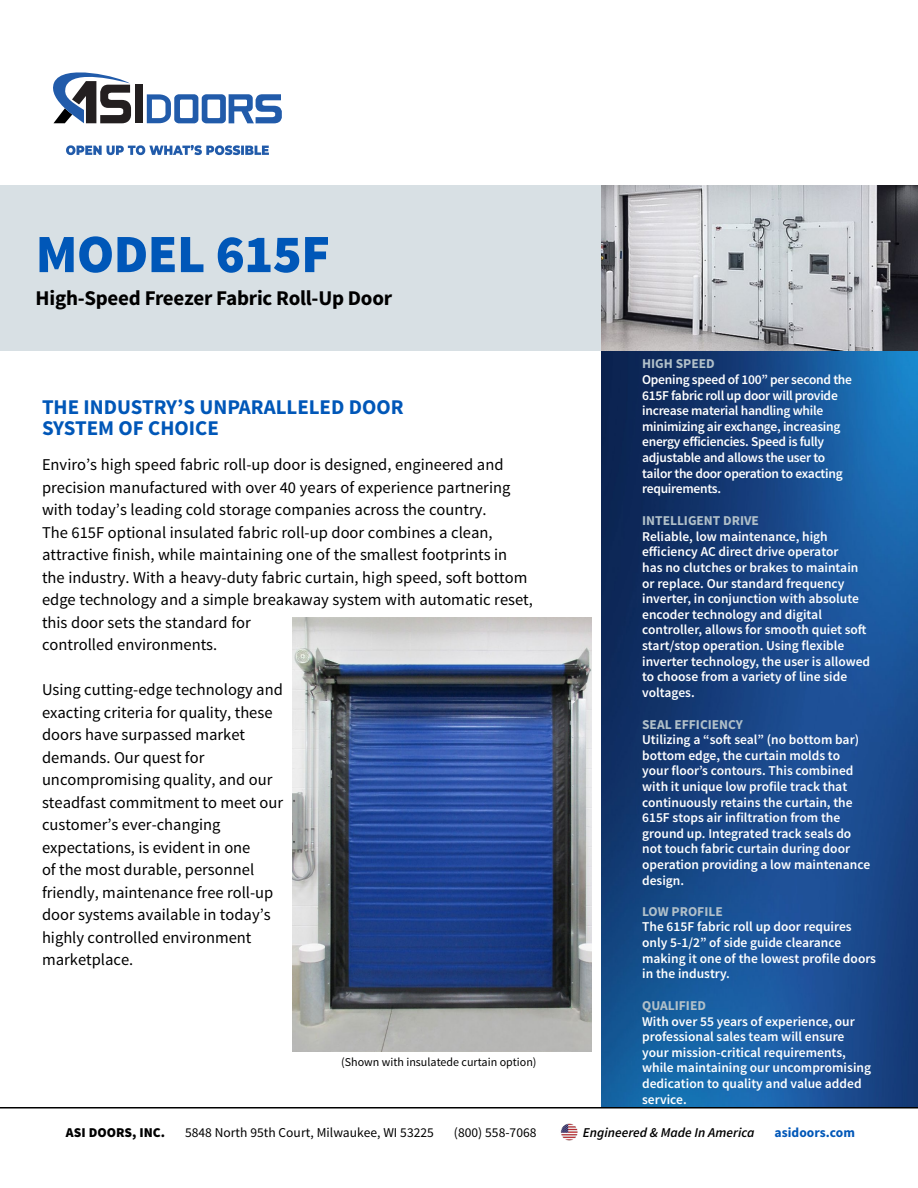
<style>
.page{position:relative;width:918px;height:1188px;background:#fff}
.page>*{position:absolute;margin:0;border:0;box-sizing:border-box;transform-origin:0 0}
.t1{font:900 54px "Source Sans Pro";letter-spacing:-.01em;color:#0057b8}
.t2{font:700 21px/21.6px "Source Sans Pro";color:#0057b8}
.t3{font:700 21px "Source Sans Pro";letter-spacing:-.01em;color:#000}
.t4{font:16.5px/22.5px "Source Sans Pro";color:#000}
.t5{font:600 13.5px/15.6px "Source Sans Pro";color:#fff}
.t6{font:600 13.5px/15.6px "Source Sans Pro";letter-spacing:-.02em;color:#fff}
.t7{font:700 13.5px "Source Sans Pro";color:#b1c0c9}
.t8{font:13.5px "Source Sans Pro";letter-spacing:.005em;color:#000}
.t9{font:italic 600 13.5px "Source Sans Pro";letter-spacing:.005em;color:#000}
.t10{font:900 13.5px "Source Sans Pro";letter-spacing:.005em;color:#000}
.t11{font:700 13.5px "Source Sans Pro";letter-spacing:.005em;color:#0057b8}
.t12{font:12px "Source Sans Pro";color:#000}
</style>
<div class="page">
<img style="left:292px;top:618px;width:300px;height:434px">
<div style="left:0;top:186px;width:743px;height:165px;background:#d8e0e4"></div>
<img style="left:560px;top:1123px;width:18px;height:18px">
<img style="left:602px;top:186px;width:316px;height:921px">
<div style="left:135px;top:85px;width:7px;height:38px;background:#231f20"></div>
<svg style="left:53px;top:72px;width:78px;height:51px"></svg>
<svg style="left:147px;top:94px;width:135px;height:29px"></svg>
<svg style="left:66px;top:145px;width:203px;height:10px"></svg>
<hr style="left:0;top:1107px;width:918px;height:1px;background:#000">
<h1 class="t1" style="left:36px;top:219px;width:296px">MODEL 615F</h1>
<h2 class="t3" style="left:36px;top:285px;width:358px">High-Speed Freezer Fabric Roll-Up Door</h2>
<h2 class="t2" style="left:42px;top:397px;width:363px">THE INDUSTRY’S UNPARALLELED DOOR<br>SYSTEM OF CHOICE</h2>
<p class="t4" style="left:42px;top:454px;width:492px">Enviro’s high speed fabric roll-up door is designed, engineered and precision manufactured with over 40 years of experience partnering with today’s leading cold storage companies across the country.<br>The 615F optional insulated fabric roll-up door combines a clean, attractive finish, while maintaining one of the smallest footprints in the industry. With a heavy-duty fabric curtain, high speed, soft bottom edge technology and a simple breakaway system with automatic reset, this door sets the standard for<br>controlled environments.</p>
<p class="t4" style="left:42px;top:679px;width:243px">Using cutting-edge technology and exacting criteria for quality, these doors have surpassed market demands. Our quest for uncompromising quality, and our steadfast commitment to meet our customer’s ever-changing expectations, is evident in one<br>of the most durable, personnel friendly, maintenance free roll-up door systems available in today’s highly controlled environment marketplace.</p>
<p class="t12" style="left:341px;top:1055px;width:197px">(Shown with insulatede curtain option)</p>
<p class="t7" style="left:642px;top:355px;width:74px">HIGH SPEED</p>
<p class="t6" style="left:642px;top:372px;width:211px">Opening speed of 100” per second the 615F fabric roll up door will provide increase material handling while minimizing air exchange, increasing energy efficiencies. Speed is fully adjustable and allows the user to tailor the door operation to exacting requirements.</p>
<p class="t7" style="left:642px;top:512px;width:118px">INTELLIGENT DRIVE</p>
<p class="t5" style="left:642px;top:529px;width:230px">Reliable, low maintenance, high efficiency AC direct drive operator<br>has no clutches or brakes to maintain or replace. Our standard frequency inverter, in conjunction with absolute encoder technology and digital controller, allows for smooth quiet soft start/stop operation. Using flexible inverter technology, the user is allowed to choose from a variety of line side voltages.</p>
<p class="t7" style="left:642px;top:715px;width:102px">SEAL EFFICIENCY</p>
<p class="t5" style="left:642px;top:732px;width:230px">Utilizing a “soft seal” (no bottom bar) bottom edge, the curtain molds to<br>your floor’s contours. This combined with it unique low profile track that continuously retains the curtain, the 615F stops air infiltration from the ground up. Integrated track seals do not touch fabric curtain during door operation providing a low maintenance design.</p>
<p class="t7" style="left:642px;top:903px;width:82px">LOW PROFILE</p>
<p class="t5" style="left:642px;top:920px;width:235px">The 615F fabric roll up door requires only 5-1/2” of side guide clearance making it one of the lowest profile doors in the industry.</p>
<p class="t7" style="left:642px;top:997px;width:65px">QUALIFIED</p>
<p class="t5" style="left:642px;top:1014px;width:230px">With over 55 years of experience, our professional sales team will ensure your mission-critical requirements, while maintaining our uncompromising dedication to quality and value added service.</p>
<p class="t10" style="left:66px;top:1124px;width:101px">ASI DOORS, INC.</p>
<p class="t8" style="left:185px;top:1124px;width:250px">5848 North 95th Court, Milwaukee, WI 53225</p>
<p class="t8" style="left:454px;top:1124px;width:84px">(800) 558-7068</p>
<p class="t9" style="left:583px;top:1124px;width:173px">Engineered &amp; Made In America</p>
<p class="t11" style="left:775px;top:1124px;width:82px">asidoors.com</p>
</div>
